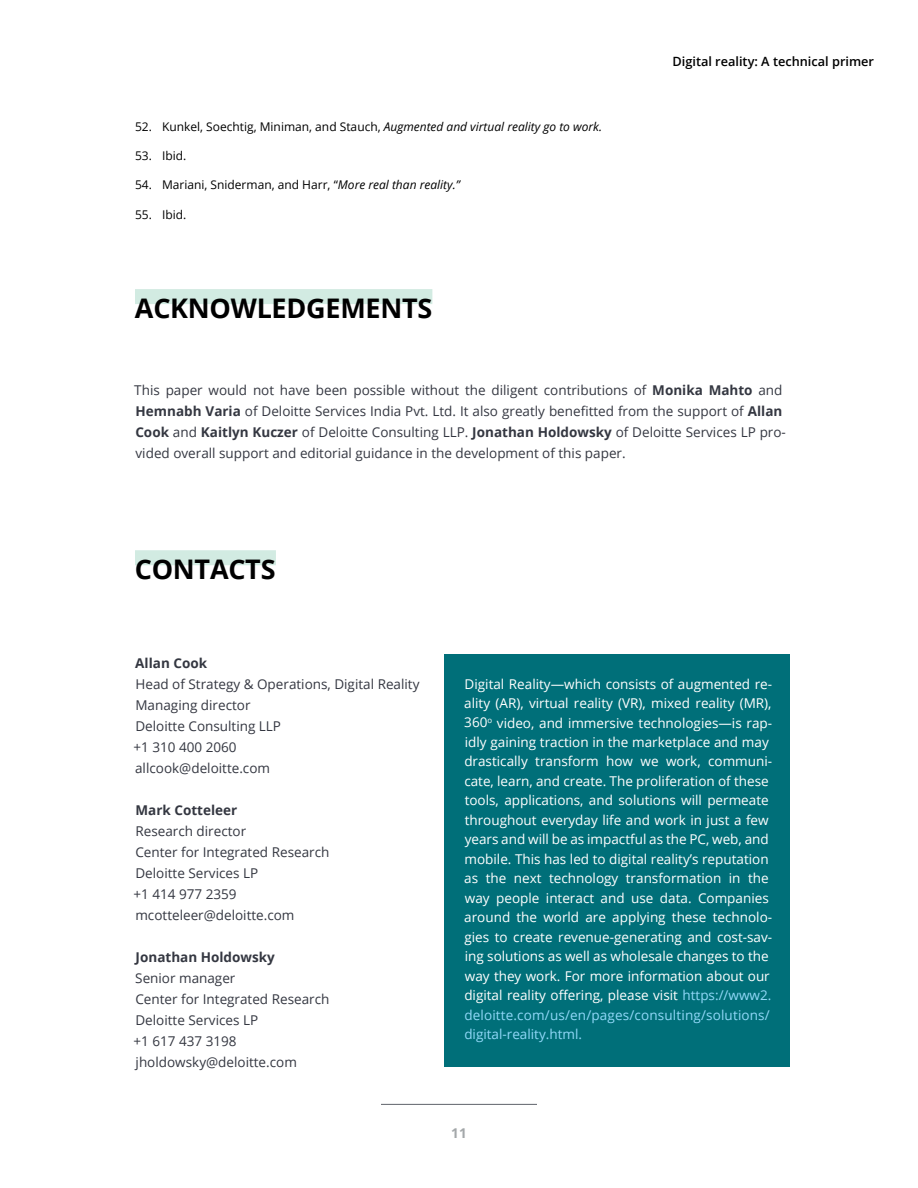
<style>
.page{position:relative;width:918px;height:1188px;background:#fff}
.page>*{position:absolute;margin:0;border:0;box-sizing:border-box;transform-origin:0 0}
.t1{font:700 27px "Open Sans";letter-spacing:-.01em;color:#000}
.t2{font:13.5px/19.5px "Open Sans";color:#fff}
.t3{font:13.5px/21px "Open Sans";color:#343741}
.t4{font:700 13.5px "Open Sans";color:#343741}
.t5{font:700 13.5px "Open Sans";color:#a3a7a9}
.t6{font:600 12.75px "Open Sans";color:#000}
.t7{font:12px "Open Sans";color:#000}
.s1{font-style:italic}
.s2{font-weight:700}
.s3{color:#91d8f8}
</style>
<div class="page">
<hr style="left:381px;top:1104px;width:156px;height:1px;background:#5f636a">
<div style="left:135px;top:550px;width:141px;height:15px;background:#d2ebe2"></div>
<div style="left:135px;top:289px;width:297px;height:15px;background:#d2ebe2"></div>
<div style="left:444px;top:654px;width:345px;height:412px;background:#006f79"></div>
<p class="t7" style="left:135px;top:118px;width:469px">52. Kunkel, Soechtig, Miniman, and Stauch, <span class="s1">Augmented and virtual reality go to work.</span></p>
<p class="t7" style="left:135px;top:147px;width:53px">53. Ibid.</p>
<p class="t7" style="left:135px;top:177px;width:326px">54. Mariani, Sniderman, and Harr, “<span class="s1">More real than reality.”</span></p>
<p class="t7" style="left:135px;top:206px;width:53px">55. Ibid.</p>
<h1 class="t1" style="left:135px;top:289px;width:299px">ACKNOWLEDGEMENTS</h1>
<p class="t6" style="left:672px;top:53px;width:203px">Digital reality: A technical primer</p>
<p class="t3" style="left:134px;top:379px;width:653px">This paper would not have been possible without the diligent contributions of <span class="s2">Monika Mahto</span> and <span class="s2">Hemnabh Varia</span> of Deloitte Services India Pvt. Ltd. It also greatly benefitted from the support of <span class="s2">Allan Cook</span> and <span class="s2">Kaitlyn Kuczer</span> of Deloitte Consulting LLP. <span class="s2">Jonathan Holdowsky</span> of Deloitte Services LP pro&shy;vided overall support and editorial guidance in the development of this paper.</p>
<h1 class="t1" style="left:135px;top:550px;width:142px">CONTACTS</h1>
<p class="t4" style="left:135px;top:653px;width:73px">Allan Cook</p>
<p class="t3" style="left:133px;top:673px;width:288px">Head of Strategy &amp; Operations, Digital Reality<br>Managing director<br>Deloitte Consulting LLP<br>+1 310 400 2060<br>allcook@deloitte.com</p>
<p class="t4" style="left:136px;top:800px;width:103px">Mark Cotteleer</p>
<p class="t3" style="left:133px;top:820px;width:197px">Research director<br>Center for Integrated Research<br>Deloitte Services LP<br>+1 414 977 2359 mcotteleer@deloitte.com</p>
<p class="t4" style="left:136px;top:947px;width:141px">Jonathan Holdowsky</p>
<p class="t3" style="left:133px;top:967px;width:197px">Senior manager<br>Center for Integrated Research<br>Deloitte Services LP<br>+1 617 437 3198 jholdowsky@deloitte.com</p>
<p class="t2" style="left:464px;top:674px;width:309px">Digital Reality—which consists of augmented re&shy;ality (AR), virtual reality (VR), mixed reality (MR), 360<sup>o</sup> video, and immersive technologies—is rap&shy;idly gaining traction in the marketplace and may drastically transform how we work, communi&shy;cate, learn, and create. The proliferation of these tools, applications, and solutions will permeate throughout everyday life and work in just a few years and will be as impactful as the PC, web, and mobile. This has led to digital reality’s reputation as the next technology transformation in the way people interact and use data. Companies around the world are applying these technolo&shy;gies to create revenue-generating and cost-sav&shy;ing solutions as well as wholesale changes to the way they work. For more information about our digital reality offering, please visit <span class="s3">https://www2. deloitte.com/us/en/pages/consulting/solutions/ digital-reality.html.</span></p>
<p class="t5" style="left:451px;top:1123px;width:17px">11</p>
</div>
